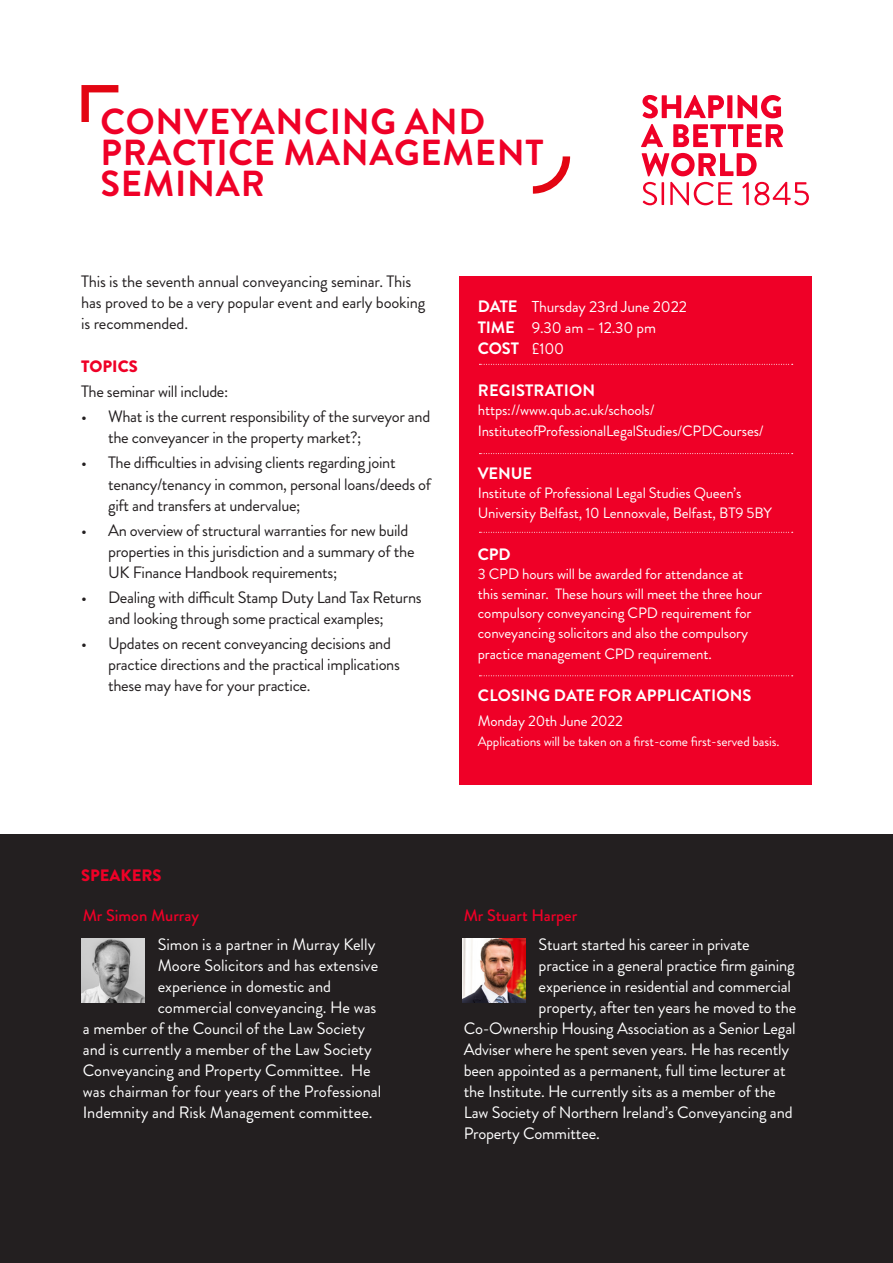
<style>
.page{position:relative;width:893px;height:1263px;background:#fff}
.page>*{position:absolute;margin:0;border:0;box-sizing:border-box;transform-origin:0 0}
.t1{font:700 36.15px/31px "Brandon Grotesque";letter-spacing:.02em;color:#ef0027}
.t2{font:16.5px "Brandon Grotesque";letter-spacing:-.01em;color:#fff}
.t3{font:16.5px/21px "Brandon Grotesque";letter-spacing:-.02em;color:#231f20}
.t4{font:700 16.5px "Brandon Grotesque";letter-spacing:.01em;color:#fff}
.t5{font:500 16.5px "Brandon Grotesque";color:#ef0027}
.t6{font:900 16.5px "Brandon Grotesque";color:#ef0027}
.t7{font:15.75px "Brandon Grotesque";letter-spacing:-.01em;color:#fff}
.t8{font:15px/19.5px "Brandon Grotesque";letter-spacing:-.01em;color:#fff}
.t9{font:13.5px "Brandon Grotesque";letter-spacing:-.01em;color:#fff}
.s1{font-weight:700;font-size:16.5px}
.s2{font-weight:400;font-size:15.75px}
</style>
<div class="page">
<div style="left:0;top:835px;width:893px;height:428px;background:#231f20"></div>
<div style="left:459px;top:276px;width:352px;height:508px;background:#ef0027"></div>
<svg style="left:479px;top:364px;width:314px;height:1px"></svg>
<svg style="left:479px;top:453px;width:314px;height:1px"></svg>
<svg style="left:479px;top:532px;width:314px;height:1px"></svg>
<svg style="left:479px;top:675px;width:314px;height:1px"></svg>
<svg style="left:533px;top:156px;width:37px;height:38px"></svg>
<svg style="left:81px;top:85px;width:37px;height:37px"></svg>
<svg style="left:642px;top:95px;width:82px;height:23px"></svg>
<div style="left:727px;top:95px;width:5px;height:23px;background:#ef0027"></div>
<svg style="left:737px;top:95px;width:44px;height:23px"></svg>
<svg style="left:641px;top:124px;width:22px;height:23px"></svg>
<svg style="left:673px;top:124px;width:110px;height:23px"></svg>
<svg style="left:642px;top:153px;width:115px;height:23px"></svg>
<svg style="left:642px;top:182px;width:15px;height:23px"></svg>
<hr style="left:662px;top:182px;width:2px;height:23px;background:#ef0027">
<svg style="left:670px;top:182px;width:62px;height:23px"></svg>
<svg style="left:742px;top:182px;width:67px;height:23px"></svg>
<img style="left:81px;top:938px;width:64px;height:64px">
<img style="left:462px;top:938px;width:64px;height:64px">
<p class="t1" style="left:101px;top:106px;width:445px">CONVEYANCING AND<br>PRACTICE MANAGEMENT<br>SEMINAR</p>
<p class="t3" style="left:81px;top:271px;width:346px">This is the seventh annual conveyancing seminar. This has proved to be a very popular event and early booking is recommended.</p>
<p class="t6" style="left:81px;top:354px;width:58px">TOPICS</p>
<p class="t3" style="left:81px;top:381px;width:149px">The seminar will include:</p>
<p class="t3" style="left:108px;top:406px;width:324px;text-indent:-27px">• What is the current responsibility of the surveyor and the conveyancer in the property market?;</p>
<p class="t3" style="left:108px;top:453px;width:324px;text-indent:-27px">• The difficulties in advising clients regarding joint tenancy/tenancy in common, personal loans/deeds of gift and transfers at undervalue;</p>
<p class="t3" style="left:108px;top:520px;width:308px;text-indent:-27px">• An overview of structural warranties for new build properties in this jurisdiction and a summary of the<br>UK Finance Handbook requirements;</p>
<p class="t3" style="left:108px;top:587px;width:315px;text-indent:-27px">• Dealing with difficult Stamp Duty Land Tax Returns and looking through some practical examples;</p>
<p class="t3" style="left:108px;top:633px;width:293px;text-indent:-27px">• Updates on recent conveyancing decisions and practice directions and the practical implications these may have for your practice.</p>
<p class="t7" style="left:478px;top:295px;width:211px"><span class="s1">DATE</span> Thursday 23rd June 2022</p>
<p class="t7" style="left:478px;top:316px;width:180px"><span class="s1">TIME</span> 9.30 am – 12.30 pm</p>
<p class="t4" style="left:478px;top:336px;width:88px">COST <span class="s2">£100</span></p>
<p class="t4" style="left:478px;top:379px;width:119px">REGISTRATION</p>
<p class="t8" style="left:478px;top:400px;width:287px;line-height:21px">https://www.qub.ac.uk/schools/<br>InstituteofProfessionalLegalStudies/CPDCourses/</p>
<p class="t4" style="left:478px;top:461px;width:56px">VENUE</p>
<p class="t8" style="left:478px;top:483px;width:296px">Institute of Professional Legal Studies Queen’s<br>University Belfast, 10 Lennoxvale, Belfast, BT9 5BY</p>
<p class="t4" style="left:478px;top:543px;width:34px">CPD</p>
<p class="t8" style="left:478px;top:565px;width:286px">3 CPD hours will be awarded for attendance at this seminar. These hours will meet the three hour compulsory conveyancing CPD requirement for conveyancing solicitors and also the compulsory</p>
<p class="t8" style="left:478px;top:644px;width:235px">practice management CPD requirement.</p>
<p class="t4" style="left:478px;top:684px;width:275px">CLOSING DATE FOR APPLICATIONS</p>
<p class="t8" style="left:478px;top:712px;width:147px">Monday 20th June 2022</p>
<p class="t9" style="left:478px;top:732px;width:303px">Applications will be taken on a first-come first-served basis.</p>
<p class="t6" style="left:81px;top:864px;width:82px">SPEAKERS</p>
<p class="t5" style="left:83px;top:904px;width:118px">Mr Simon Murray</p>
<p class="t2" style="left:158px;top:933px;width:219px">Simon is a partner in Murray Kelly</p>
<p class="t2" style="left:158px;top:954px;width:222px">Moore Solicitors and has extensive</p>
<p class="t2" style="left:158px;top:975px;width:175px">experience in domestic and</p>
<p class="t2" style="left:158px;top:996px;width:220px">commercial conveyancing. He was</p>
<p class="t2" style="left:83px;top:1017px;width:284px">a member of the Council of the Law Society</p>
<p class="t2" style="left:83px;top:1038px;width:291px">and is currently a member of the Law Society</p>
<p class="t2" style="left:83px;top:1059px;width:289px">Conveyancing and Property Committee. He</p>
<p class="t2" style="left:83px;top:1080px;width:300px">was chairman for four years of the Professional</p>
<p class="t2" style="left:83px;top:1101px;width:291px">Indemnity and Risk Management committee.</p>
<p class="t5" style="left:464px;top:904px;width:115px">Mr Stuart Harper</p>
<p class="t2" style="left:539px;top:933px;width:213px">Stuart started his career in private</p>
<p class="t2" style="left:539px;top:954px;width:257px">practice in a general practice firm gaining</p>
<p class="t2" style="left:539px;top:975px;width:254px">experience in residential and commercial</p>
<p class="t2" style="left:539px;top:996px;width:259px">property, after ten years he moved to the</p>
<p class="t2" style="left:464px;top:1017px;width:333px">Co-Ownership Housing Association as a Senior Legal</p>
<p class="t2" style="left:464px;top:1038px;width:327px">Adviser where he spent seven years. He has recently</p>
<p class="t2" style="left:464px;top:1059px;width:323px">been appointed as a permanent, full time lecturer at</p>
<p class="t2" style="left:464px;top:1080px;width:313px">the Institute. He currently sits as a member of the</p>
<p class="t2" style="left:464px;top:1101px;width:330px">Law Society of Northern Ireland’s Conveyancing and</p>
<p class="t2" style="left:464px;top:1122px;width:138px">Property Committee.</p>
</div>
